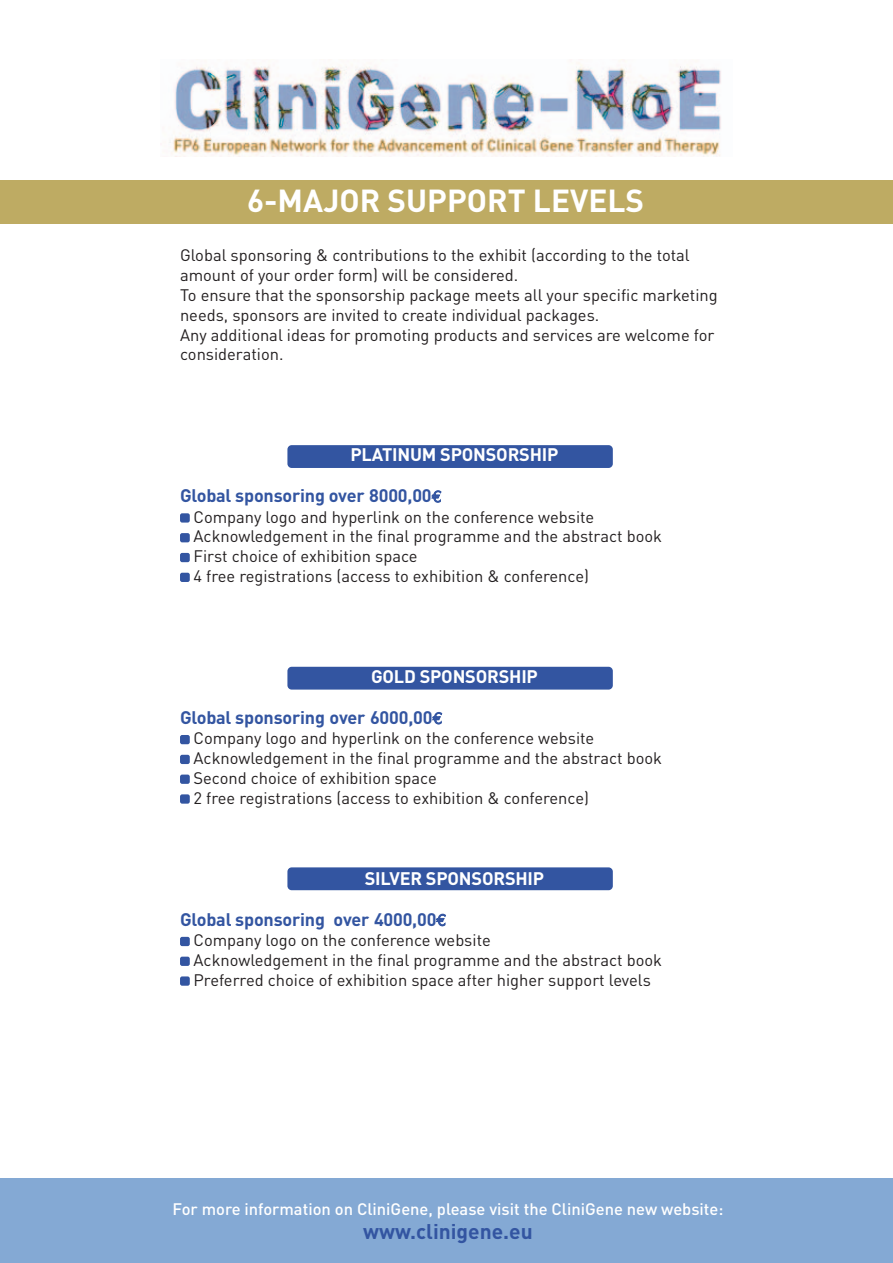
<style>
.page{position:relative;width:893px;height:1263px;background:#fff}
.page>*{position:absolute;margin:0;border:0;box-sizing:border-box;transform-origin:0 0}
.t1{font:700 31.5px "DIN";color:#fff}
.t2{font:700 21px "DIN";color:#3355a1}
.t3{font:700 18px "DIN";letter-spacing:-.01em;color:#3355a1}
.t4{font:700 18px "DIN";letter-spacing:-.01em;color:#fff}
.t5{font:16.5px/19.8px "DIN";color:#231f20}
.t6{font:500 16.5px "DIN";color:#fff}
.s1{font-family:"Euro Mono";font-weight:400;font-size:16.5px}
</style>
<div class="page">
<div style="left:287px;top:445px;width:326px;height:23px;background:#3355a1;border-radius:4px"></div>
<div style="left:287px;top:667px;width:326px;height:23px;background:#3355a1;border-radius:4px"></div>
<div style="left:287px;top:867px;width:326px;height:23px;background:#3355a1;border-radius:4px"></div>
<div style="left:0;top:180px;width:893px;height:43px;background:#beab63"></div>
<img style="left:169px;top:62px;width:552px;height:95px">
<svg style="left:431px;top:490px;width:11px;height:13px"></svg>
<svg style="left:432px;top:712px;width:10px;height:12px"></svg>
<svg style="left:436px;top:914px;width:10px;height:12px"></svg>
<div style="left:180px;top:513px;width:10px;height:10px;background:#3355a1;border-radius:2px"></div>
<div style="left:180px;top:533px;width:10px;height:9px;background:#3355a1;border-radius:2px"></div>
<div style="left:180px;top:553px;width:10px;height:9px;background:#3355a1;border-radius:2px"></div>
<div style="left:180px;top:573px;width:10px;height:9px;background:#3355a1;border-radius:2px"></div>
<div style="left:180px;top:735px;width:10px;height:9px;background:#3355a1;border-radius:2px"></div>
<div style="left:180px;top:755px;width:10px;height:9px;background:#3355a1;border-radius:2px"></div>
<div style="left:180px;top:774px;width:10px;height:10px;background:#3355a1;border-radius:2px"></div>
<div style="left:180px;top:794px;width:10px;height:10px;background:#3355a1;border-radius:2px"></div>
<div style="left:180px;top:937px;width:10px;height:9px;background:#3355a1;border-radius:2px"></div>
<div style="left:180px;top:957px;width:10px;height:9px;background:#3355a1;border-radius:2px"></div>
<div style="left:180px;top:976px;width:10px;height:10px;background:#3355a1;border-radius:2px"></div>
<div style="left:0;top:1179px;width:893px;height:84px;background:#84a9d4"></div>
<h1 class="t1" style="left:247px;top:183px;width:398px">6-MAJOR SUPPORT LEVELS</h1>
<p class="t5" style="left:180px;top:246px;width:539px">Global sponsoring &amp; contributions to the exhibit (according to the total amount of your order form) will be considered.<br>To ensure that the sponsorship package meets all your specific marketing needs, sponsors are invited to create individual packages.<br>Any additional ideas for promoting products and services are welcome for consideration.</p>
<p class="t4" style="left:351px;top:444px;width:209px">PLATINUM SPONSORSHIP</p>
<p class="t3" style="left:180px;top:486px;width:263px">Global sponsoring over 8000,00<span class="s1">€</span></p>
<p class="t5" style="left:194px;top:507px;width:470px">Company logo and hyperlink on the conference website Acknowledgement in the final programme and the abstract book First choice of exhibition space<br>4 free registrations (access to exhibition &amp; conference)</p>
<p class="t4" style="left:371px;top:666px;width:168px">GOLD SPONSORSHIP</p>
<p class="t3" style="left:180px;top:707px;width:264px">Global sponsoring over 6000,00<span class="s1">€</span></p>
<p class="t5" style="left:194px;top:729px;width:470px">Company logo and hyperlink on the conference website Acknowledgement in the final programme and the abstract book Second choice of exhibition space<br>2 free registrations (access to exhibition &amp; conference)</p>
<p class="t4" style="left:365px;top:868px;width:181px">SILVER SPONSORSHIP</p>
<p class="t3" style="left:180px;top:909px;width:268px">Global sponsoring over 4000,00<span class="s1">€</span></p>
<p class="t5" style="left:194px;top:930px;width:470px">Company logo on the conference website<br>Acknowledgement in the final programme and the abstract book<br>Preferred choice of exhibition space after higher support levels</p>
<p class="t6" style="left:173px;top:1199px;width:552px">For more information on CliniGene, please visit the CliniGene new website:</p>
<p class="t2" style="left:363px;top:1219px;width:171px">www.clinigene.eu</p>
</div>
